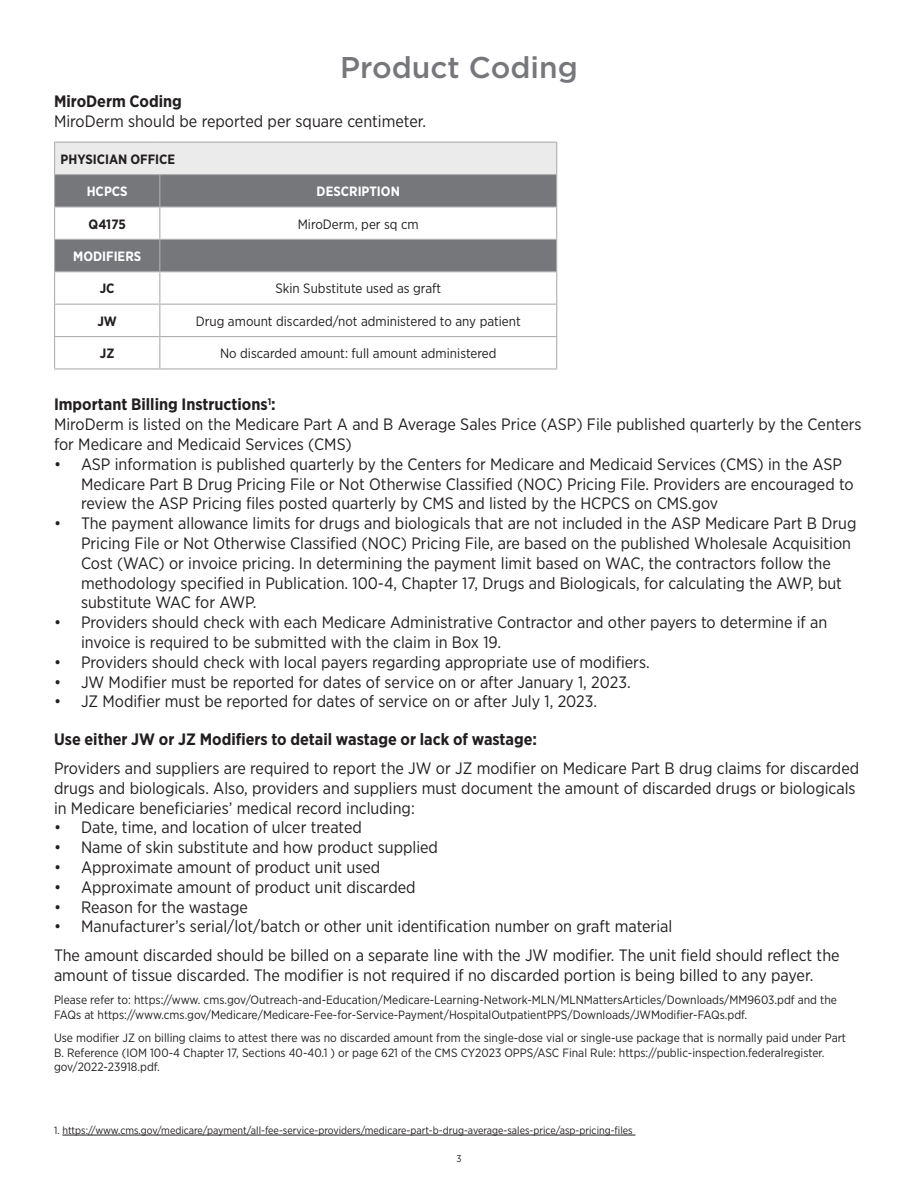
<style>
.page{position:relative;width:918px;height:1188px;background:#fff}
.page>*{position:absolute;margin:0;border:0;box-sizing:border-box;transform-origin:0 0}
.References{font:500 30px "Gotham";color:#76777b}
.References-2{font:16.5px/19.8px "Gotham Narrow";color:#231f20}
.References-3{font:700 16.5px "Gotham Narrow";color:#231f20}
.t1{font:13.5px "Gotham Narrow";color:#231f20}
.t2{font:700 13.5px "Gotham Narrow";color:#231f20}
.t3{font:700 13.5px "Gotham Narrow";color:#fff}
.References-4{font:12px/14.4px "Gotham Narrow";color:#231f20}
.References-5{font:10.5px "Gotham Narrow";color:#231f20}
.t4{font:9.75px "Gotham Narrow";color:#231f20}
</style>
<div class="page">
<div style="left:55px;top:142px;width:502px;height:33px;background:#ebebeb"></div>
<svg style="left:55px;top:175px;width:501px;height:96px;fill:#76777b"></svg>
<hr style="left:54px;top:142px;width:106px;height:1px;background:#b0afb1">
<hr style="left:54px;top:143px;width:1px;height:31px;background:#b0afb1">
<hr style="left:160px;top:142px;width:397px;height:1px;background:#b0afb1">
<hr style="left:556px;top:143px;width:1px;height:31px;background:#b0afb1">
<hr style="left:54px;top:174px;width:106px;height:1px;background:#b0afb1">
<hr style="left:54px;top:175px;width:1px;height:31px;background:#b0afb1">
<hr style="left:160px;top:174px;width:397px;height:1px;background:#b0afb1">
<hr style="left:159px;top:175px;width:1px;height:31px;background:#b0afb1">
<hr style="left:556px;top:175px;width:1px;height:31px;background:#b0afb1">
<hr style="left:54px;top:206px;width:106px;height:2px;background:#b0afb1">
<hr style="left:54px;top:208px;width:1px;height:31px;background:#b0afb1">
<hr style="left:160px;top:206px;width:397px;height:2px;background:#b0afb1">
<hr style="left:159px;top:208px;width:1px;height:31px;background:#b0afb1">
<hr style="left:556px;top:208px;width:1px;height:31px;background:#b0afb1">
<hr style="left:54px;top:239px;width:106px;height:1px;background:#b0afb1">
<hr style="left:54px;top:240px;width:1px;height:31px;background:#b0afb1">
<hr style="left:160px;top:239px;width:397px;height:1px;background:#b0afb1">
<hr style="left:159px;top:240px;width:1px;height:31px;background:#b0afb1">
<hr style="left:556px;top:240px;width:1px;height:31px;background:#b0afb1">
<hr style="left:54px;top:271px;width:106px;height:1px;background:#b0afb1">
<hr style="left:54px;top:272px;width:1px;height:32px;background:#b0afb1">
<hr style="left:160px;top:271px;width:397px;height:1px;background:#b0afb1">
<hr style="left:159px;top:272px;width:1px;height:32px;background:#b0afb1">
<hr style="left:556px;top:272px;width:1px;height:32px;background:#b0afb1">
<hr style="left:54px;top:304px;width:106px;height:1px;background:#b0afb1">
<hr style="left:54px;top:305px;width:1px;height:31px;background:#b0afb1">
<hr style="left:160px;top:304px;width:397px;height:1px;background:#b0afb1">
<hr style="left:159px;top:305px;width:1px;height:31px;background:#b0afb1">
<hr style="left:556px;top:305px;width:1px;height:31px;background:#b0afb1">
<hr style="left:54px;top:336px;width:106px;height:1px;background:#b0afb1">
<hr style="left:54px;top:337px;width:1px;height:31px;background:#b0afb1">
<hr style="left:160px;top:336px;width:397px;height:1px;background:#b0afb1">
<hr style="left:159px;top:337px;width:1px;height:31px;background:#b0afb1">
<hr style="left:556px;top:337px;width:1px;height:31px;background:#b0afb1">
<hr style="left:54px;top:368px;width:106px;height:2px;background:#b0afb1">
<hr style="left:160px;top:368px;width:397px;height:2px;background:#b0afb1">
<hr style="left:62px;top:1135px;width:573px;height:1px;background:#231f20">
<p class="References" style="left:340px;top:48px;width:239px">Product Coding</p>
<p class="References-3" style="left:54px;top:90px;width:129px">MiroDerm Coding</p>
<p class="References-2" style="left:54px;top:111px;width:374px">MiroDerm should be reported per square centimeter.</p>
<p class="t2" style="left:61px;top:150px;width:116px">PHYSICIAN OFFICE</p>
<p class="t3" style="left:87px;top:183px;width:42px">HCPCS</p>
<p class="t3" style="left:317px;top:183px;width:85px">DESCRIPTION</p>
<p class="t2" style="left:89px;top:215px;width:39px">Q4175</p>
<p class="t1" style="left:298px;top:215px;width:123px">MiroDerm, per sq cm</p>
<p class="t3" style="left:73px;top:248px;width:70px">MODIFIERS</p>
<p class="t2" style="left:100px;top:280px;width:16px">JC</p>
<p class="t1" style="left:275px;top:280px;width:167px">Skin Substitute used as graft</p>
<p class="t2" style="left:97px;top:312px;width:21px">JW</p>
<p class="t1" style="left:196px;top:313px;width:326px">Drug amount discarded/not administered to any patient</p>
<p class="t2" style="left:100px;top:345px;width:16px">JZ</p>
<p class="t1" style="left:220px;top:345px;width:278px">No discarded amount: full amount administered</p>
<p class="References-3" style="left:54px;top:394px;width:223px">Important Billing Instructions<sup>1</sup>:</p>
<p class="References-2" style="left:54px;top:414px;width:809px">MiroDerm is listed on the Medicare Part A and B Average Sales Price (ASP) File published quarterly by the Centers for Medicare and Medicaid Services (CMS)</p>
<p class="References-2" style="left:81px;top:454px;width:774px;text-indent:-27px">• ASP information is published quarterly by the Centers for Medicare and Medicaid Services (CMS) in the ASP<br>Medicare Part B Drug Pricing File or Not Otherwise Classified (NOC) Pricing File. Providers are encouraged to review the ASP Pricing files posted quarterly by CMS and listed by the HCPCS on CMS.gov</p>
<p class="References-2" style="left:81px;top:513px;width:777px;text-indent:-27px">• The payment allowance limits for drugs and biologicals that are not included in the ASP Medicare Part B Drug Pricing File or Not Otherwise Classified (NOC) Pricing File, are based on the published Wholesale Acquisition Cost (WAC) or invoice pricing. In determining the payment limit based on WAC, the contractors follow the methodology specified in Publication. 100-4, Chapter 17, Drugs and Biologicals, for calculating the AWP, but substitute WAC for AWP.</p>
<p class="References-2" style="left:81px;top:612px;width:748px;text-indent:-27px">• Providers should check with each Medicare Administrative Contractor and other payers to determine if an invoice is required to be submitted with the claim in Box 19.</p>
<p class="References-2" style="left:54px;top:652px;width:597px">• Providers should check with local payers regarding appropriate use of modifiers.</p>
<p class="References-2" style="left:54px;top:671px;width:578px">• JW Modifier must be reported for dates of service on or after January 1, 2023.</p>
<p class="References-2" style="left:54px;top:691px;width:545px">• JZ Modifier must be reported for dates of service on or after July 1, 2023.</p>
<p class="References-3" style="left:54px;top:729px;width:485px">Use either JW or JZ Modifiers to detail wastage or lack of wastage:</p>
<p class="References-2" style="left:54px;top:758px;width:807px">Providers and suppliers are required to report the JW or JZ modifier on Medicare Part B drug claims for discarded drugs and biologicals. Also, providers and suppliers must document the amount of discarded drugs or biologicals in Medicare beneficiaries’ medical record including:</p>
<p class="References-2" style="left:54px;top:817px;width:309px">• Date, time, and location of ulcer treated</p>
<p class="References-2" style="left:54px;top:837px;width:386px">• Name of skin substitute and how product supplied</p>
<p class="References-2" style="left:54px;top:857px;width:328px">• Approximate amount of product unit used</p>
<p class="References-2" style="left:54px;top:877px;width:363px">• Approximate amount of product unit discarded</p>
<p class="References-2" style="left:54px;top:896px;width:196px">• Reason for the wastage</p>
<p class="References-2" style="left:54px;top:916px;width:620px">• Manufacturer’s serial/lot/batch or other unit identification number on graft material</p>
<p class="References-2" style="left:54px;top:945px;width:787px">The amount discarded should be billed on a separate line with the JW modifier. The unit field should reflect the amount of tissue discarded. The modifier is not required if no discarded portion is being billed to any payer.</p>
<p class="References-4" style="left:54px;top:993px;width:785px">Please refer to: https://www. cms.gov/Outreach-and-Education/Medicare-Learning-Network-MLN/MLNMattersArticles/Downloads/MM9603.pdf and the<br>FAQs at https://www.cms.gov/Medicare/Medicare-Fee-for-Service-Payment/HospitalOutpatientPPS/Downloads/JWModifier-FAQs.pdf.</p>
<p class="References-4" style="left:54px;top:1030px;width:794px">Use modifier JZ on billing claims to attest there was no discarded amount from the single-dose vial or single-use package that is normally paid under Part<br>B. Reference (IOM 100-4 Chapter 17, Sections 40-40.1 ) or page 621 of the CMS CY2023 OPPS/ASC Final Rule: https://public-inspection.federalregister. gov/2022-23918.pdf.</p>
<p class="References-5" style="left:54px;top:1124px;width:580px">1. https://www.cms.gov/medicare/payment/all-fee-service-providers/medicare-part-b-drug-average-sales-price/asp-pricing-files</p>
<p class="t4" style="left:456px;top:1153px;width:7px">3</p>
</div>
